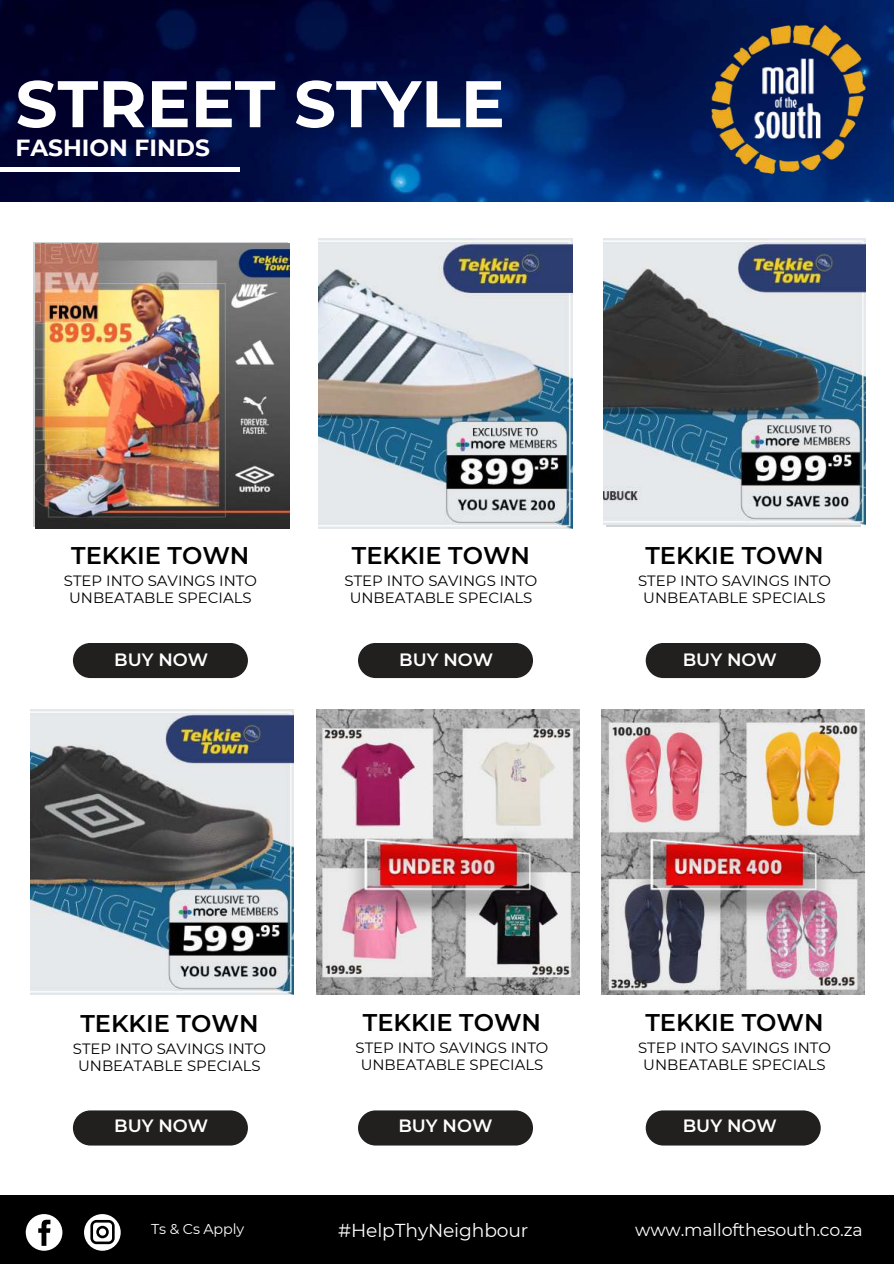
<style>
.page{position:relative;width:894px;height:1264px;background:#fff}
.page>*{position:absolute;margin:0;border:0;box-sizing:border-box;transform-origin:0 0}
.t1{font:700 65.7px "Montserrat";color:#fff}
.t2{font:600 24.15px "Montserrat";color:#000}
.t3{font:700 23.25px "Montserrat";color:#fff}
.t4{font:18.75px "Montserrat";letter-spacing:-.005em;color:#fff}
.t5{font:600 17.85px "Montserrat";color:#fff}
.t6{font:17.4px "Montserrat";letter-spacing:-.01em;color:#fff}
.t7{font:14.85px/16.8px "Montserrat";color:#000;text-align:center}
.t8{font:14.25px "Montserrat";letter-spacing:-.01em;color:#fff}
</style>
<div class="page">
<img style="left:0;top:0;width:893px;height:201px">
<hr style="left:0;top:167px;width:239px;height:4px;background:#fff">
<div style="left:73px;top:643px;width:175px;height:35px;background:#221f1f;border-radius:18px"></div>
<div style="left:73px;top:1110px;width:175px;height:35px;background:#221f1f;border-radius:18px"></div>
<div style="left:358px;top:643px;width:175px;height:35px;background:#221f1f;border-radius:18px"></div>
<div style="left:358px;top:1110px;width:175px;height:35px;background:#221f1f;border-radius:18px"></div>
<div style="left:645px;top:643px;width:175px;height:35px;background:#221f1f;border-radius:18px"></div>
<div style="left:645px;top:1110px;width:175px;height:35px;background:#221f1f;border-radius:18px"></div>
<div style="left:0;top:1195px;width:893px;height:68px;background:#000"></div>
<svg style="left:26px;top:1214px;width:36px;height:36px"></svg>
<svg style="left:84px;top:1214px;width:37px;height:36px"></svg>
<img style="left:704px;top:18px;width:168px;height:164px">
<img style="left:35px;top:243px;width:254px;height:285px">
<img style="left:318px;top:239px;width:254px;height:289px">
<img style="left:603px;top:239px;width:262px;height:285px">
<img style="left:601px;top:709px;width:263px;height:285px">
<img style="left:316px;top:709px;width:263px;height:285px">
<img style="left:30px;top:709px;width:263px;height:285px">
<h1 class="t1" style="left:16px;top:57px;width:490px">STREET STYLE</h1>
<h3 class="t3" style="left:16px;top:131px;width:196px">FASHION FINDS</h3>
<h2 class="t2" style="left:71px;top:538px;width:180px">TEKKIE TOWN</h2>
<p class="t7" style="left:64px;top:571px;width:194px">STEP INTO SAVINGS INTO<br>UNBEATABLE SPECIALS</p>
<h2 class="t2" style="left:352px;top:538px;width:180px">TEKKIE TOWN</h2>
<p class="t7" style="left:344px;top:571px;width:194px">STEP INTO SAVINGS INTO<br>UNBEATABLE SPECIALS</p>
<h2 class="t2" style="left:645px;top:538px;width:180px">TEKKIE TOWN</h2>
<p class="t7" style="left:638px;top:571px;width:194px">STEP INTO SAVINGS INTO<br>UNBEATABLE SPECIALS</p>
<p class="t5" style="left:114px;top:647px;width:95px">BUY NOW</p>
<p class="t5" style="left:399px;top:647px;width:95px">BUY NOW</p>
<p class="t5" style="left:682px;top:647px;width:95px">BUY NOW</p>
<h2 class="t2" style="left:80px;top:1006px;width:180px">TEKKIE TOWN</h2>
<p class="t7" style="left:73px;top:1039px;width:194px">STEP INTO SAVINGS INTO<br>UNBEATABLE SPECIALS</p>
<h2 class="t2" style="left:363px;top:1005px;width:180px">TEKKIE TOWN</h2>
<p class="t7" style="left:355px;top:1038px;width:194px">STEP INTO SAVINGS INTO<br>UNBEATABLE SPECIALS</p>
<h2 class="t2" style="left:645px;top:1005px;width:180px">TEKKIE TOWN</h2>
<p class="t7" style="left:638px;top:1038px;width:194px">STEP INTO SAVINGS INTO<br>UNBEATABLE SPECIALS</p>
<p class="t5" style="left:114px;top:1112px;width:95px">BUY NOW</p>
<p class="t5" style="left:398px;top:1112px;width:95px">BUY NOW</p>
<p class="t5" style="left:682px;top:1112px;width:95px">BUY NOW</p>
<p class="t8" style="left:151px;top:1219px;width:94px">Ts &amp; Cs Apply</p>
<p class="t4" style="left:338px;top:1217px;width:192px">#HelpThyNeighbour</p>
<p class="t6" style="left:635px;top:1218px;width:229px">www.mallofthesouth.co.za</p>
</div>
